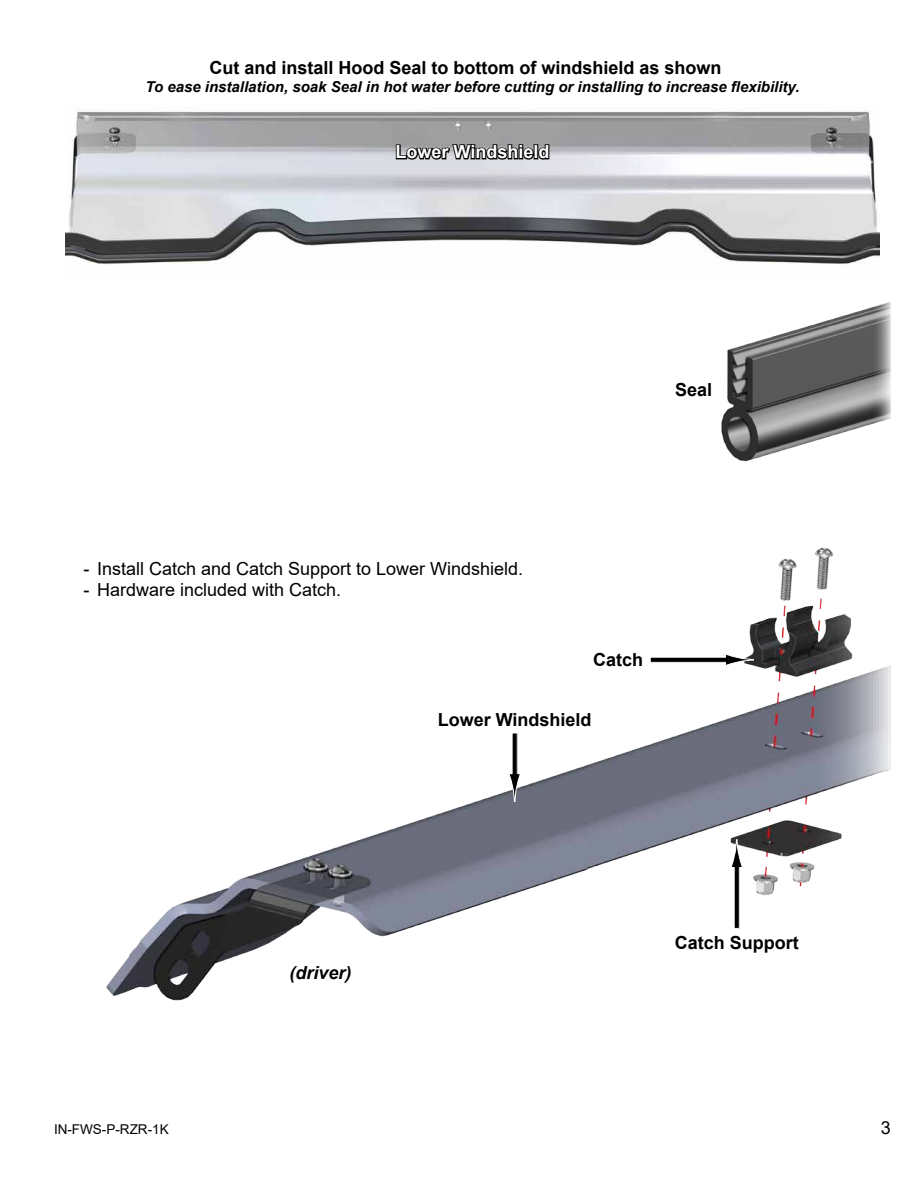
<style>
.page{position:relative;width:918px;height:1188px;background:#fff}
.page>*{position:absolute;margin:0;border:0;box-sizing:border-box;transform-origin:0 0}
.t1{font:700 18px "Arial";color:#000}
.t2{font:18px "Arial";color:#000}
.t3{font:700 18px "Arial";color:#fff}
.t4{font:italic 700 18px "Arial";color:#000}
.t5{font:italic 700 15px "Arial";color:#000}
.t6{font:13.5px "Arial";color:#000}
</style>
<div class="page">
<img style="left:106px;top:547px;width:785px;height:454px">
<div style="left:734px;top:867px;width:5px;height:61px;background:#000"></div>
<div style="left:734px;top:867px;width:6px;height:62px;border:1px solid #fff"></div>
<svg style="left:730px;top:840px;width:13px;height:28px"></svg>
<svg style="left:288px;top:964px;width:66px;height:21px"></svg>
<svg style="left:673px;top:930px;width:128px;height:25px"></svg>
<svg style="left:591px;top:647px;width:53px;height:22px"></svg>
<div style="left:650px;top:657px;width:76px;height:5px;background:#000"></div>
<div style="left:650px;top:657px;width:76px;height:6px;border:1px solid #fff"></div>
<svg style="left:725px;top:653px;width:29px;height:13px"></svg>
<svg style="left:437px;top:707px;width:156px;height:25px"></svg>
<div style="left:512px;top:733px;width:5px;height:41px;background:#000"></div>
<div style="left:512px;top:733px;width:6px;height:41px;border:1px solid #fff"></div>
<svg style="left:508px;top:773px;width:13px;height:29px"></svg>
<img style="left:65px;top:110px;width:815px;height:154px">
<svg style="left:395px;top:140px;width:156px;height:24px;background:#69696c"></svg>
<img style="left:721px;top:302px;width:170px;height:160px">
<p class="t1" style="left:209px;top:55px;width:514px">Cut and install Hood Seal to bottom of windshield as shown</p>
<p class="t5" style="left:145px;top:77px;width:656px">To ease installation, soak Seal in hot water before cutting or installing to increase flexibility.</p>
<p class="t3" style="left:396px;top:139px;width:155px">Lower Windshield</p>
<p class="t1" style="left:675px;top:377px;width:39px">Seal</p>
<p class="t2" style="left:84px;top:556px;width:441px">- Install Catch and Catch Support to Lower Windshield.</p>
<p class="t2" style="left:84px;top:578px;width:259px">- Hardware included with Catch.</p>
<p class="t1" style="left:593px;top:647px;width:52px">Catch</p>
<p class="t1" style="left:438px;top:707px;width:155px">Lower Windshield</p>
<p class="t4" style="left:290px;top:961px;width:64px">(driver)</p>
<p class="t1" style="left:675px;top:930px;width:126px">Catch Support</p>
<p class="t6" style="left:54px;top:1120px;width:116px">IN-FWS-P-RZR-1K</p>
<p class="t2" style="left:881px;top:1115px;width:12px">3</p>
</div>
